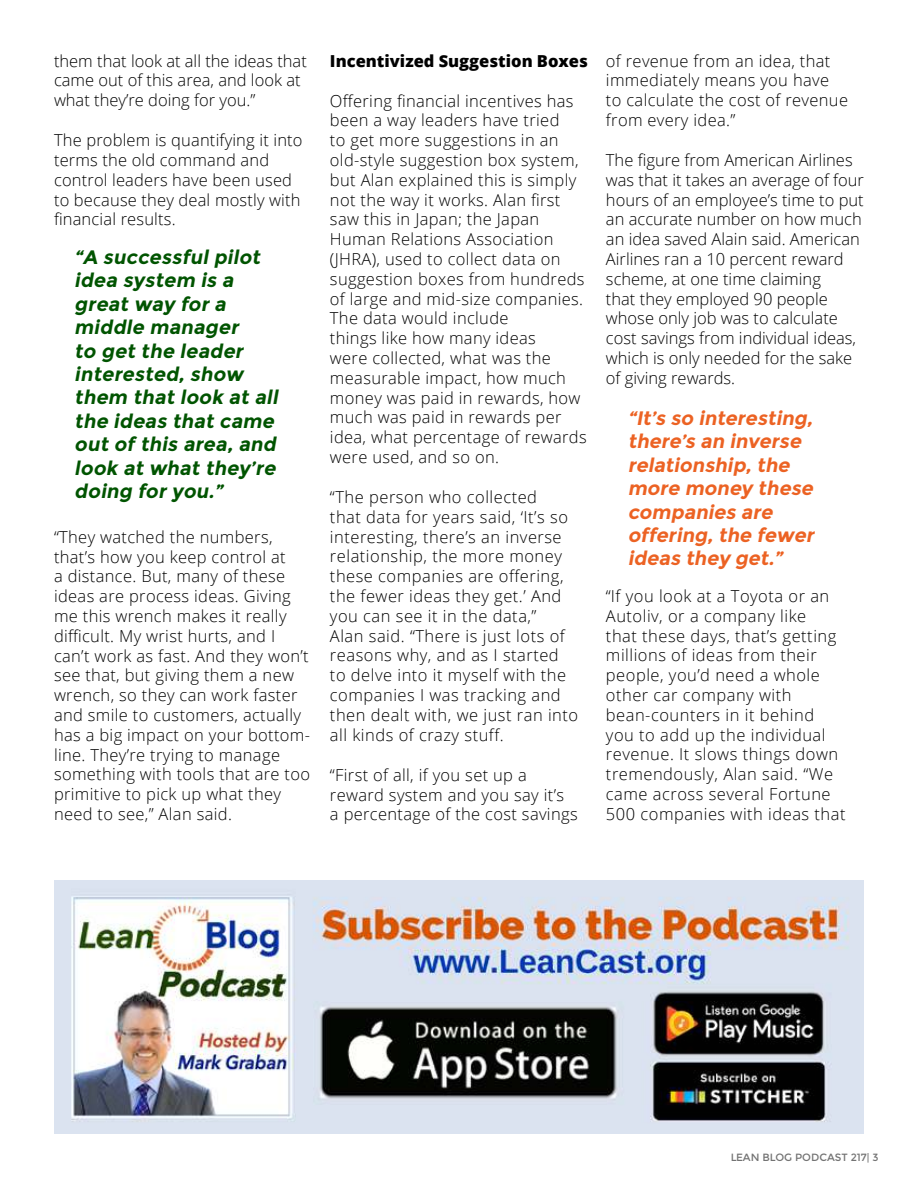
<style>
.page{position:relative;width:918px;height:1188px;background:#fff}
.page>*{position:absolute;margin:0;border:0;box-sizing:border-box;transform-origin:0 0}
.t1{font:italic 700 19.5px/23.4px "Montserrat";letter-spacing:-.005em;color:#005400}
.t2{font:italic 700 19.5px/23.4px "Montserrat";color:#ec6223}
.t3{font:300 16.5px/19.8px "Open Sans";letter-spacing:.02em;color:#000}
.t4{font:300 16.5px/19.8px "Open Sans";color:#000}
.t5{font:800 16.5px "Open Sans";color:#000}
.t6{font:10.5px "Montserrat";color:#000}
</style>
<div class="page">
<img style="left:54px;top:881px;width:810px;height:253px">
<p class="t4" style="left:54px;top:52px;width:254px">them that look at all the ideas that came out of this area, and look at what they’re doing for you.”</p>
<p class="t3" style="left:54px;top:130px;width:250px">The problem is quantifying it into terms the old command and control leaders have been used to because they deal mostly with financial results.</p>
<p class="t1" style="left:74px;top:247px;width:208px">“A successful pilot idea system is a great way for a middle manager<br>to get the leader interested, show them that look at all the ideas that came out of this area, and look at what they ’re doing for you.”</p>
<p class="t3" style="left:54px;top:526px;width:258px">“They watched the numbers, that’s how you keep control at<br>a distance. But, many of these ideas are process ideas. Giving me this wrench makes it really difficult. My wrist hurts, and I can’t work as fast. And they won’t see that, but giving them a new wrench, so they can work faster and smile to customers, actually has a big impact on your bottom&shy;line. They’re trying to manage something with tools that are too primitive to pick up what they need to see,” Alan said.</p>
<p class="t5" style="left:330px;top:54px;width:259px">Incentivized Suggestion Boxes</p>
<p class="t3" style="left:330px;top:90px;width:258px">Offering financial incentives has been a way leaders have tried<br>to get more suggestions in an old-style suggestion box system, but Alan explained this is simply not the way it works. Alan first saw this in Japan; the Japan<br>Human Relations Association (JHRA), used to collect data on suggestion boxes from hundreds of large and mid-size companies.<br>The data would include<br>things like how many ideas<br>were collected, what was the measurable impact, how much money was paid in rewards, how much was paid in rewards per idea, what percentage of rewards were used, and so on.</p>
<p class="t3" style="left:330px;top:487px;width:250px">“The person who collected<br>that data for years said, ‘It’s so interesting, there’s an inverse relationship, the more money these companies are offering, the fewer ideas they get.’ And you can see it in the data,”<br>Alan said. “There is just lots of reasons why, and as I started to delve into it myself with the companies I was tracking and then dealt with, we just ran into all kinds of crazy stuff.</p>
<p class="t3" style="left:330px;top:767px;width:249px">“First of all, if you set up a reward system and you say it’s<br>a percentage of the cost savings</p>
<p class="t3" style="left:606px;top:52px;width:244px">of revenue from an idea, that immediately means you have to calculate the cost of revenue from every idea.”</p>
<p class="t4" style="left:606px;top:150px;width:260px">The figure from American Airlines was that it takes an average of four hours of an employee’s time to put an accurate number on how much an idea saved Alain said. American<br>Airlines ran a 10 percent reward scheme, at one time claiming<br>that they employed 90 people whose only job was to calculate cost savings from individual ideas, which is only needed for the sake of giving rewards.</p>
<p class="t2" style="left:628px;top:408px;width:191px">“It’s so interesting, there’s an inverse relationship, the more money these companies are offering, the fewer ideas they get.”</p>
<p class="t3" style="left:606px;top:586px;width:241px">“If you look at a Toyota or an<br>Autoliv, or a company like<br>that these days, that’s getting millions of ideas from their people, you’d need a whole other car company with bean-counters in it behind you to add up the individual revenue. It slows things down tremendously, Alan said. “We came across several Fortune<br>500 companies with ideas that</p>
<p class="t6" style="left:730px;top:1153px;width:150px">LEAN BLOG PODCAST 217| 3</p>
</div>
